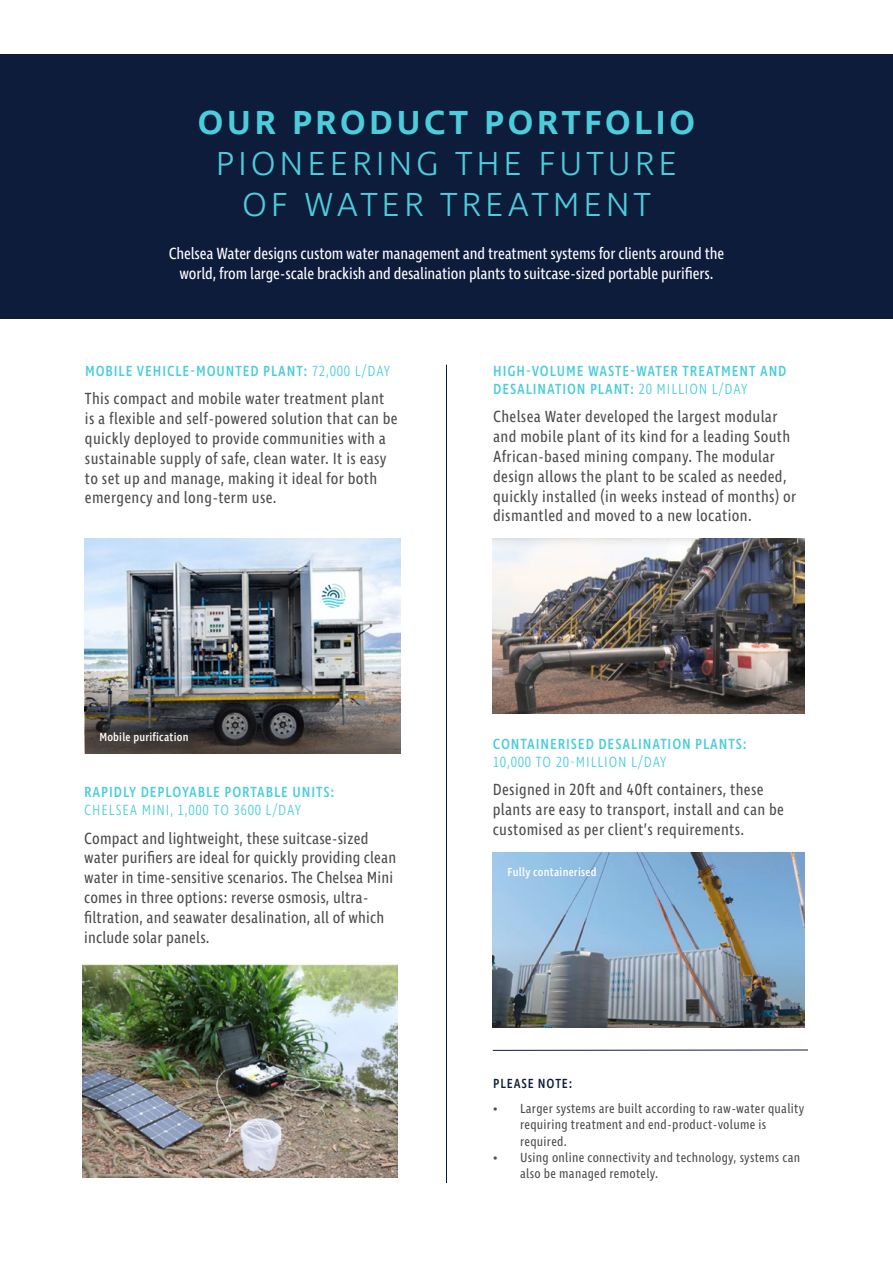
<style>
.page{position:relative;width:893px;height:1263px;background:#fff}
.page>*{position:absolute;margin:0;border:0;box-sizing:border-box;transform-origin:0 0}
.t1{font:300 34.05px/40.8px "Ingra";letter-spacing:.11em;color:#4bcddb;text-align:center}
.t2{font:600 34.05px "Ingra";letter-spacing:.11em;color:#4bcddb}
.t3{font:16.5px/19.8px "Ingra Cd";letter-spacing:.02em;color:#4d4d4d}
.t4{font:16.5px/19.8px "Ingra Cd";letter-spacing:-.01em;color:#fff;text-align:center}
.t5{font:500 15px/18px "Ingra Cd";letter-spacing:.06em;color:#4bcddb}
.t6{font:300 15px "Ingra Cd";letter-spacing:.06em;color:#4bcddb}
.t7{font:13.5px/16.2px "Ingra Cd";letter-spacing:.02em;color:#4d4d4d}
.t8{font:500 13.5px "Ingra Cd";letter-spacing:.06em;color:#0e1c3c}
.t9{font:500 12px "Ingra Cd";letter-spacing:.02em;color:#fff}
.s1{font-weight:300}
</style>
<div class="page">
<div style="left:0;top:54px;width:893px;height:265px;background:#0e1c3c"></div>
<hr style="left:446px;top:365px;width:1px;height:818px;background:#0e1c3c">
<img style="left:493px;top:852px;width:311px;height:175px">
<img style="left:493px;top:538px;width:311px;height:175px">
<img style="left:85px;top:538px;width:315px;height:79px">
<img style="left:83px;top:964px;width:315px;height:214px">
<img style="left:85px;top:617px;width:315px;height:136px">
<hr style="left:493px;top:1050px;width:315px;height:1px;background:#0e1c3c">
<h1 class="t2" style="left:198px;top:101px;width:499px">OUR PRODUCT PORTFOLIO</h1>
<h1 class="t1" style="left:216px;top:145px;width:463px">PIONEERING THE FUTURE<br>OF WATER TREATMENT</h1>
<p class="t4" style="left:169px;top:245px;width:557px">Chelsea Water designs custom water management and treatment systems for clients around the world, from large-scale brackish and desalination plants to suitcase-sized portable purifiers.</p>
<p class="t5" style="left:85px;top:363px;width:307px">MOBILE VEHICLE-MOUNTED PLANT: <span class="s1">72,000 L/DAY</span></p>
<p class="t3" style="left:85px;top:390px;width:314px">This compact and mobile water treatment plant is a flexible and self-powered solution that can be quickly deployed to provide communities with a sustainable supply of safe, clean water. It is easy to set up and manage, making it ideal for both emergency and long-term use.</p>
<p class="t9" style="left:99px;top:730px;width:91px">Mobile purification</p>
<p class="t5" style="left:84px;top:784px;width:252px">RAPIDLY DEPLOYABLE PORTABLE UNITS:</p>
<p class="t6" style="left:84px;top:801px;width:218px">CHELSEA MINI, 1,000 TO 3600 L/DAY</p>
<p class="t3" style="left:84px;top:829px;width:314px">Compact and lightweight, these suitcase-sized water purifiers are ideal for quickly providing clean water in time-sensitive scenarios. The Chelsea Mini comes in three options: reverse osmosis, ultra&shy;filtration, and seawater desalination, all of which include solar panels.</p>
<p class="t5" style="left:493px;top:363px;width:295px">HIGH-VOLUME WASTE-WATER TREATMENT AND<br>DESALINATION PLANT: <span class="s1">20 MILLION L/DAY</span></p>
<p class="t3" style="left:493px;top:408px;width:305px">Chelsea Water developed the largest modular and mobile plant of its kind for a leading South African-based mining company. The modular design allows the plant to be scaled as needed, quickly installed (in weeks instead of months) or dismantled and moved to a new location.</p>
<p class="t5" style="left:493px;top:735px;width:255px">CONTAINERISED DESALINATION PLANTS:</p>
<p class="t6" style="left:493px;top:752px;width:175px">10,000 TO 20-MILLION L/DAY</p>
<p class="t3" style="left:493px;top:780px;width:293px">Designed in 20ft and 40ft containers, these plants are easy to transport, install and can be customised as per client’s requirements.</p>
<p class="t9" style="left:508px;top:865px;width:90px">Fully containerised</p>
<p class="t8" style="left:493px;top:1075px;width:81px">PLEASE NOTE:</p>
<p class="t7" style="left:520px;top:1101px;width:286px;text-indent:-27px">• Larger systems are built according to raw-water quality requiring treatment and end-product-volume is required.</p>
<p class="t7" style="left:520px;top:1150px;width:282px;text-indent:-27px">• Using online connectivity and technology, systems can also be managed remotely.</p>
</div>
